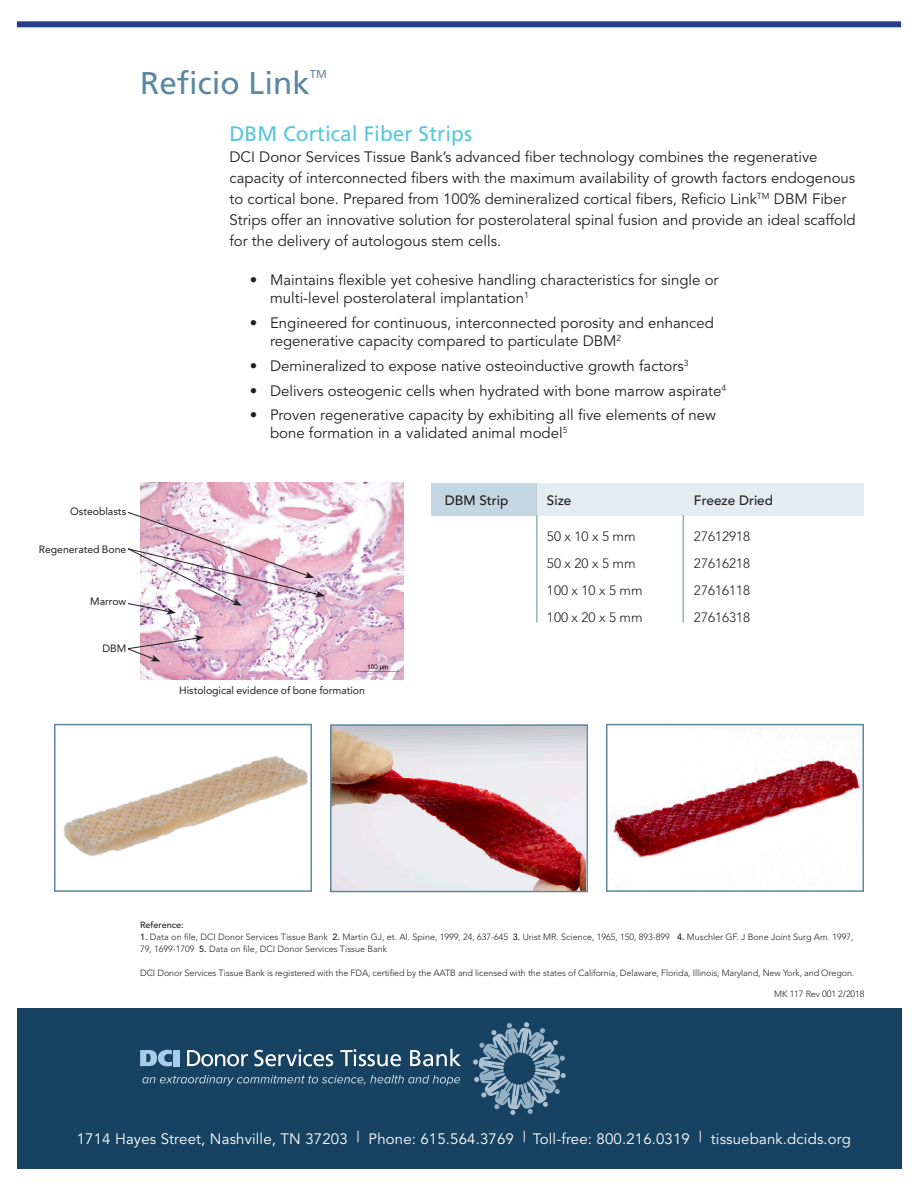
<style>
.page{position:relative;width:918px;height:1188px;background:#fff}
.page>*{position:absolute;margin:0;border:0;box-sizing:border-box;transform-origin:0 0}
.t1{font:31.5px "Frutiger";color:#5c87a1}
.t2{font:21px "Frutiger";color:#56c7db}
.t3{font:15px/21px "Avenir";color:#231f20}
.t4{font:15px "Avenir";letter-spacing:.01em;color:#fff}
.t5{font:300 13.5px "Avenir";color:#231f20}
.t6{font:500 13.5px "Avenir";color:#231f20}
.t7{font:11.4px "Frutiger";color:#5c87a1}
.t8{font:10.5px "Avenir";letter-spacing:-.005em;color:#231f20}
.t9{font:300 9px/12px "Avenir";letter-spacing:-.01em;color:#231f20}
.t10{font:500 9px "Avenir";color:#231f20}
.s1{font-weight:500}
</style>
<div class="page">
<div style="left:17px;top:1009px;width:884px;height:160px;background:#174262"></div>
<svg style="left:473px;top:1022px;width:93px;height:93px"></svg>
<svg style="left:142px;top:1075px;width:318px;height:11px"></svg>
<svg style="left:140px;top:1050px;width:32px;height:16px"></svg>
<div style="left:173px;top:1050px;width:7px;height:16px;background:#a7cdea"></div>
<svg style="left:187px;top:1050px;width:61px;height:16px"></svg>
<svg style="left:254px;top:1049px;width:79px;height:17px"></svg>
<svg style="left:340px;top:1049px;width:61px;height:17px"></svg>
<svg style="left:410px;top:1049px;width:51px;height:17px"></svg>
<div style="left:17px;top:21px;width:884px;height:6px;background:#253f8e"></div>
<hr style="left:537px;top:515px;width:1px;height:108px;background:#5c87a1">
<hr style="left:683px;top:515px;width:1px;height:108px;background:#5c87a1">
<div style="left:537px;top:483px;width:327px;height:32px;background:#e4ecf1"></div>
<div style="left:431px;top:483px;width:106px;height:32px;background:#c3d6e1"></div>
<img style="left:140px;top:483px;width:264px;height:197px">
<img style="left:63px;top:756px;width:245px;height:100px">
<div style="left:54px;top:724px;width:258px;height:168px;border:2px solid #5c87a1"></div>
<img style="left:333px;top:727px;width:252px;height:162px">
<div style="left:330px;top:724px;width:258px;height:168px;border:2px solid #5c87a1"></div>
<img style="left:613px;top:759px;width:248px;height:99px">
<div style="left:606px;top:724px;width:258px;height:168px;border:2px solid #5c87a1"></div>
<svg style="left:127px;top:511px;width:198px;height:104px"></svg>
<svg style="left:127px;top:635px;width:77px;height:27px"></svg>
<p class="t1" style="left:140px;top:64px;width:171px">Reficio Link</p>
<p class="t7" style="left:310px;top:67px;width:19px">TM</p>
<p class="t2" style="left:230px;top:122px;width:244px">DBM Cortical Fiber Strips</p>
<p class="t3" style="left:230px;top:147px;width:628px">DCI Donor Services Tissue Bank’s advanced fiber technology combines the regenerative capacity of interconnected fibers with the maximum availability of growth factors endogenous to cortical bone. Prepared from 100% demineralized cortical fibers, Reficio Link<sup>TM</sup> DBM Fiber Strips offer an innovative solution for posterolateral spinal fusion and provide an ideal scaffold for the delivery of autologous stem cells.</p>
<p class="t3" style="left:270px;top:272px;width:450px;line-height:18px;text-indent:-20px">• Maintains flexible yet cohesive handling characteristics for single or multi-level posterolateral implantation<sup>1</sup></p>
<p class="t3" style="left:270px;top:314px;width:445px;line-height:18px;text-indent:-20px">• Engineered for continuous, interconnected porosity and enhanced regenerative capacity compared to particulate DBM<sup>2</sup></p>
<p class="t3" style="left:250px;top:356px;width:440px">• Demineralized to expose native osteoinductive growth factors<sup>3</sup></p>
<p class="t3" style="left:250px;top:380px;width:478px">• Delivers osteogenic cells when hydrated with bone marrow aspirate<sup>4</sup></p>
<p class="t3" style="left:270px;top:407px;width:448px;line-height:18px;text-indent:-20px">• Proven regenerative capacity by exhibiting all five elements of new bone formation in a validated animal model<sup>5</sup></p>
<p class="t8" style="left:70px;top:505px;width:58px">Osteoblasts</p>
<p class="t8" style="left:39px;top:543px;width:89px">Regenerated Bone</p>
<p class="t8" style="left:90px;top:595px;width:38px">Marrow</p>
<p class="t8" style="left:103px;top:642px;width:25px">DBM</p>
<p class="t8" style="left:179px;top:684px;width:187px">Histological evidence of bone formation</p>
<p class="t6" style="left:445px;top:493px;width:65px">DBM Strip</p>
<p class="t6" style="left:547px;top:493px;width:26px">Size</p>
<p class="t6" style="left:694px;top:493px;width:81px">Freeze Dried</p>
<p class="t5" style="left:547px;top:529px;width:90px">50 x 10 x 5 mm</p>
<p class="t5" style="left:694px;top:529px;width:58px">27612918</p>
<p class="t5" style="left:547px;top:556px;width:90px">50 x 20 x 5 mm</p>
<p class="t5" style="left:694px;top:556px;width:58px">27616218</p>
<p class="t5" style="left:547px;top:583px;width:97px">100 x 10 x 5 mm</p>
<p class="t5" style="left:694px;top:583px;width:58px">27616118</p>
<p class="t5" style="left:547px;top:610px;width:97px">100 x 20 x 5 mm</p>
<p class="t5" style="left:694px;top:610px;width:58px">27616318</p>
<p class="t10" style="left:140px;top:920px;width:45px">Reference:</p>
<p class="t9" style="left:140px;top:931px;width:715px"><span class="s1">1.</span> Data on file, DCI Donor Services Tissue Bank <span class="s1">2.</span> Martin GJ, et. Al. Spine, 1999, 24, 637-645 <span class="s1">3.</span> Urist MR. Science, 1965, 150, 893-899 <span class="s1">4.</span> Muschler GF. J Bone Joint Surg Am. 1997,<br>79, 1699-1709 <span class="s1">5.</span> Data on file, DCI Donor Services Tissue Bank</p>
<p class="t9" style="left:140px;top:967px;width:716px">DCI Donor Services Tissue Bank is registered with the FDA, certified by the AATB and licensed with the states of California, Delaware, Florida, Illinois, Maryland, New York, and Oregon.</p>
<p class="t9" style="left:774px;top:988px;width:92px">MK 117 Rev 001 2/2018</p>
<p class="t4" style="left:77px;top:1130px;width:776px">1714 Hayes Street, Nashville, TN 37203 | Phone: 615.564.3769 | Toll-free: 800.216.0319 | tissuebank.dcids.org</p>
</div>
